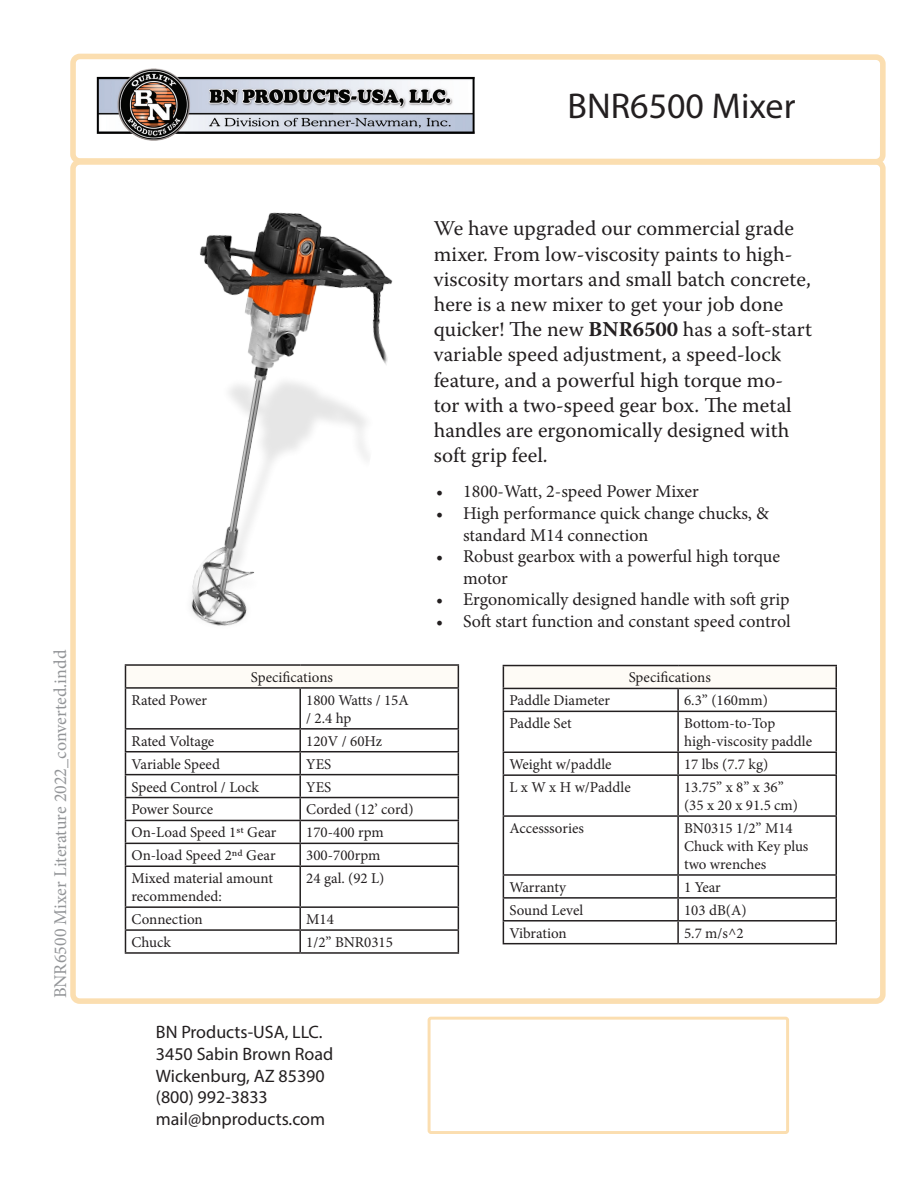
<style>
.page{position:relative;width:918px;height:1188px;background:#fff}
.page>*{position:absolute;margin:0;border:0;box-sizing:border-box;transform-origin:0 0}
.t1{font:36px "Myriad Pro";color:#231f20}
.t2{font:21px/25.2px "Warnock Pro";color:#231f20}
.t3{font:18px/21.6px "Minion Pro";color:#231f20}
.t4{font:18px/21.6px "Myriad Pro";color:#231f20}
.t5{font:18px "Minion Pro";color:#939598}
.t6{font:15px/18px "Minion Pro";color:#231f20}
.s1{font-weight:700}
</style>
<div class="page">
<svg style="left:70px;top:53px;width:816px;height:107px"></svg>
<img style="left:88px;top:55px;width:398px;height:100px">
<div style="left:428px;top:1017px;width:361px;height:117px;border:3px solid #fbdeb0;border-radius:2px"></div>
<div style="left:70px;top:159px;width:816px;height:845px;border:6px solid #fbdeb0;border-radius:7px"></div>
<img style="left:191px;top:212px;width:202px;height:414px">
<div style="left:125px;top:665px;width:333px;height:23px;background:#fefbf6"></div>
<hr style="left:125px;top:664px;width:175px;height:2px;background:#231f20">
<svg style="left:125px;top:666px;width:1px;height:21px"></svg>
<hr style="left:300px;top:664px;width:159px;height:2px;background:#231f20">
<svg style="left:458px;top:666px;width:1px;height:21px"></svg>
<hr style="left:125px;top:687px;width:175px;height:2px;background:#231f20">
<hr style="left:125px;top:689px;width:1px;height:39px;background:#231f20">
<hr style="left:300px;top:687px;width:159px;height:2px;background:#231f20">
<hr style="left:299px;top:689px;width:2px;height:39px;background:#231f20">
<hr style="left:458px;top:689px;width:1px;height:39px;background:#231f20">
<hr style="left:125px;top:728px;width:175px;height:2px;background:#231f20">
<hr style="left:300px;top:728px;width:159px;height:2px;background:#231f20">
<hr style="left:299px;top:730px;width:2px;height:21px;background:#231f20">
<hr style="left:125px;top:751px;width:175px;height:1px;background:#231f20">
<hr style="left:300px;top:751px;width:159px;height:1px;background:#231f20">
<hr style="left:299px;top:752px;width:2px;height:22px;background:#231f20">
<hr style="left:125px;top:774px;width:175px;height:1px;background:#231f20">
<hr style="left:300px;top:774px;width:159px;height:1px;background:#231f20">
<hr style="left:299px;top:775px;width:2px;height:22px;background:#231f20">
<hr style="left:125px;top:797px;width:175px;height:1px;background:#231f20">
<hr style="left:300px;top:797px;width:159px;height:1px;background:#231f20">
<hr style="left:299px;top:798px;width:2px;height:22px;background:#231f20">
<hr style="left:125px;top:820px;width:175px;height:1px;background:#231f20">
<hr style="left:300px;top:820px;width:159px;height:1px;background:#231f20">
<hr style="left:299px;top:821px;width:2px;height:22px;background:#231f20">
<hr style="left:125px;top:843px;width:175px;height:1px;background:#231f20">
<svg style="left:125px;top:730px;width:1px;height:136px"></svg>
<hr style="left:300px;top:843px;width:159px;height:1px;background:#231f20">
<hr style="left:299px;top:844px;width:2px;height:22px;background:#231f20">
<svg style="left:458px;top:730px;width:1px;height:136px"></svg>
<hr style="left:125px;top:866px;width:175px;height:1px;background:#231f20">
<hr style="left:125px;top:867px;width:1px;height:39px;background:#231f20">
<hr style="left:300px;top:866px;width:159px;height:1px;background:#231f20">
<hr style="left:299px;top:867px;width:2px;height:39px;background:#231f20">
<hr style="left:458px;top:867px;width:1px;height:39px;background:#231f20">
<hr style="left:125px;top:906px;width:175px;height:2px;background:#231f20">
<hr style="left:300px;top:906px;width:159px;height:2px;background:#231f20">
<hr style="left:299px;top:908px;width:2px;height:21px;background:#231f20">
<hr style="left:125px;top:929px;width:175px;height:2px;background:#231f20">
<svg style="left:125px;top:908px;width:1px;height:44px"></svg>
<hr style="left:300px;top:929px;width:159px;height:2px;background:#231f20">
<hr style="left:299px;top:931px;width:2px;height:21px;background:#231f20">
<svg style="left:458px;top:908px;width:1px;height:44px"></svg>
<hr style="left:125px;top:952px;width:175px;height:2px;background:#231f20">
<hr style="left:300px;top:952px;width:159px;height:2px;background:#231f20">
<div style="left:503px;top:666px;width:333px;height:22px;background:#fefbf6"></div>
<hr style="left:503px;top:665px;width:175px;height:1px;background:#231f20">
<hr style="left:678px;top:665px;width:159px;height:1px;background:#231f20">
<hr style="left:503px;top:688px;width:175px;height:1px;background:#231f20">
<svg style="left:503px;top:666px;width:1px;height:45px"></svg>
<hr style="left:678px;top:688px;width:159px;height:1px;background:#231f20">
<hr style="left:677px;top:689px;width:2px;height:22px;background:#231f20">
<svg style="left:836px;top:666px;width:1px;height:45px"></svg>
<hr style="left:503px;top:711px;width:175px;height:1px;background:#231f20">
<hr style="left:503px;top:712px;width:1px;height:40px;background:#231f20">
<hr style="left:678px;top:711px;width:159px;height:1px;background:#231f20">
<hr style="left:677px;top:712px;width:2px;height:40px;background:#231f20">
<hr style="left:836px;top:712px;width:1px;height:40px;background:#231f20">
<hr style="left:503px;top:752px;width:175px;height:1px;background:#231f20">
<svg style="left:503px;top:753px;width:1px;height:21px"></svg>
<hr style="left:678px;top:752px;width:159px;height:1px;background:#231f20">
<hr style="left:677px;top:753px;width:2px;height:21px;background:#231f20">
<svg style="left:836px;top:753px;width:1px;height:21px"></svg>
<hr style="left:503px;top:774px;width:175px;height:2px;background:#231f20">
<hr style="left:503px;top:776px;width:1px;height:39px;background:#231f20">
<hr style="left:678px;top:774px;width:159px;height:2px;background:#231f20">
<hr style="left:677px;top:776px;width:2px;height:39px;background:#231f20">
<hr style="left:836px;top:776px;width:1px;height:39px;background:#231f20">
<hr style="left:503px;top:815px;width:175px;height:2px;background:#231f20">
<hr style="left:503px;top:817px;width:1px;height:57px;background:#231f20">
<hr style="left:678px;top:815px;width:159px;height:2px;background:#231f20">
<hr style="left:677px;top:817px;width:2px;height:57px;background:#231f20">
<hr style="left:836px;top:817px;width:1px;height:57px;background:#231f20">
<hr style="left:503px;top:874px;width:175px;height:2px;background:#231f20">
<hr style="left:678px;top:874px;width:159px;height:2px;background:#231f20">
<hr style="left:677px;top:876px;width:2px;height:21px;background:#231f20">
<hr style="left:503px;top:897px;width:175px;height:2px;background:#231f20">
<hr style="left:678px;top:897px;width:159px;height:2px;background:#231f20">
<hr style="left:677px;top:899px;width:2px;height:21px;background:#231f20">
<hr style="left:503px;top:920px;width:175px;height:2px;background:#231f20">
<svg style="left:503px;top:876px;width:1px;height:67px"></svg>
<hr style="left:678px;top:920px;width:159px;height:2px;background:#231f20">
<hr style="left:677px;top:922px;width:2px;height:21px;background:#231f20">
<svg style="left:836px;top:876px;width:1px;height:67px"></svg>
<hr style="left:503px;top:943px;width:175px;height:1px;background:#231f20">
<hr style="left:678px;top:943px;width:159px;height:1px;background:#231f20">
<p class="t5" style="left:48px;top:998px;width:350px;rotate:-90deg">BNR6500 Mixer Literature 2022_converted.indd</p>
<p class="t1" style="left:568px;top:83px;width:229px">BNR6500 Mixer</p>
<p class="t6" style="left:251px;top:668px;width:84px">Specifications</p>
<p class="t6" style="left:131px;top:691px;width:77px">Rated Power</p>
<p class="t6" style="left:306px;top:691px;width:104px">1800 Watts / 15A / 2.4 hp</p>
<p class="t6" style="left:131px;top:732px;width:84px">Rated Voltage</p>
<p class="t6" style="left:306px;top:732px;width:77px">120V / 60Hz</p>
<p class="t6" style="left:131px;top:755px;width:90px">Variable Speed</p>
<p class="t6" style="left:306px;top:755px;width:27px">YES</p>
<p class="t6" style="left:131px;top:778px;width:129px">Speed Control / Lock</p>
<p class="t6" style="left:306px;top:778px;width:27px">YES</p>
<p class="t6" style="left:131px;top:801px;width:83px">Power Source</p>
<p class="t6" style="left:306px;top:801px;width:109px">Corded (12’ cord)</p>
<p class="t6" style="left:131px;top:824px;width:147px">On-Load Speed 1st Gear</p>
<p class="t6" style="left:306px;top:824px;width:79px">170-400 rpm</p>
<p class="t6" style="left:131px;top:847px;width:146px">On-load Speed 2nd Gear</p>
<p class="t6" style="left:306px;top:847px;width:76px">300-700rpm</p>
<p class="t6" style="left:131px;top:869px;width:142px">Mixed material amount recommended:</p>
<p class="t6" style="left:306px;top:869px;width:80px">24 gal. (92 L)</p>
<p class="t6" style="left:131px;top:910px;width:73px">Connection</p>
<p class="t6" style="left:306px;top:910px;width:29px">M14</p>
<p class="t6" style="left:131px;top:933px;width:41px">Chuck</p>
<p class="t6" style="left:306px;top:933px;width:88px">1/2” BNR0315</p>
<p class="t2" style="left:434px;top:216px;width:380px">We have upgraded our commercial grade mixer. From low-viscosity paints to high&shy;viscosity mortars and small batch concrete, here is a new mixer to get your job done quicker! The new <span class="s1">BNR6500</span> has a soft-start variable speed adjustment, a speed-lock feature, and a powerful high torque mo&shy;tor with a two-speed gear box. The metal handles are ergonomically designed with soft grip feel.</p>
<p class="t3" style="left:436px;top:481px;width:264px">• 1800-Watt, 2-speed Power Mixer</p>
<p class="t3" style="left:463px;top:502px;width:307px;text-indent:-27px">• High performance quick change chucks, &amp; standard M14 connection</p>
<p class="t3" style="left:463px;top:546px;width:318px;text-indent:-27px">• Robust gearbox with a powerful high torque motor</p>
<p class="t3" style="left:436px;top:589px;width:355px">• Ergonomically designed handle with soft grip</p>
<p class="t3" style="left:436px;top:610px;width:356px">• Soft start function and constant speed control</p>
<p class="t6" style="left:629px;top:669px;width:84px">Specifications</p>
<p class="t6" style="left:509px;top:692px;width:102px">Paddle Diameter</p>
<p class="t6" style="left:684px;top:692px;width:85px">6.3” (160mm)</p>
<p class="t6" style="left:509px;top:715px;width:63px">Paddle Set</p>
<p class="t6" style="left:684px;top:715px;width:93px">Bottom-to-Top</p>
<p class="t6" style="left:684px;top:733px;width:129px">high-viscosity paddle</p>
<p class="t6" style="left:509px;top:755px;width:104px">Weight w/paddle</p>
<p class="t6" style="left:684px;top:755px;width:86px">17 lbs (7.7 kg)</p>
<p class="t6" style="left:509px;top:778px;width:123px">L x W x H w/Paddle</p>
<p class="t6" style="left:684px;top:778px;width:101px">13.75” x 8” x 36”</p>
<p class="t6" style="left:684px;top:796px;width:116px">(35 x 20 x 91.5 cm)</p>
<p class="t6" style="left:509px;top:819px;width:76px">Accesssories</p>
<p class="t6" style="left:684px;top:819px;width:126px">BN0315 1/2” M14<br>Chuck with Key plus two wrenches</p>
<p class="t6" style="left:509px;top:878px;width:58px">Warranty</p>
<p class="t6" style="left:684px;top:878px;width:38px">1 Year</p>
<p class="t6" style="left:509px;top:901px;width:75px">Sound Level</p>
<p class="t6" style="left:684px;top:901px;width:64px">103 dB(A)</p>
<p class="t6" style="left:509px;top:924px;width:59px">Vibration</p>
<p class="t6" style="left:684px;top:924px;width:61px">5.7 m/s^2</p>
<p class="t4" style="left:156px;top:1021px;width:179px">BN Products-USA, LLC.<br>3450 Sabin Brown Road<br>Wickenburg, AZ 85390 (800) 992-3833 mail@bnproducts.com</p>
</div>
